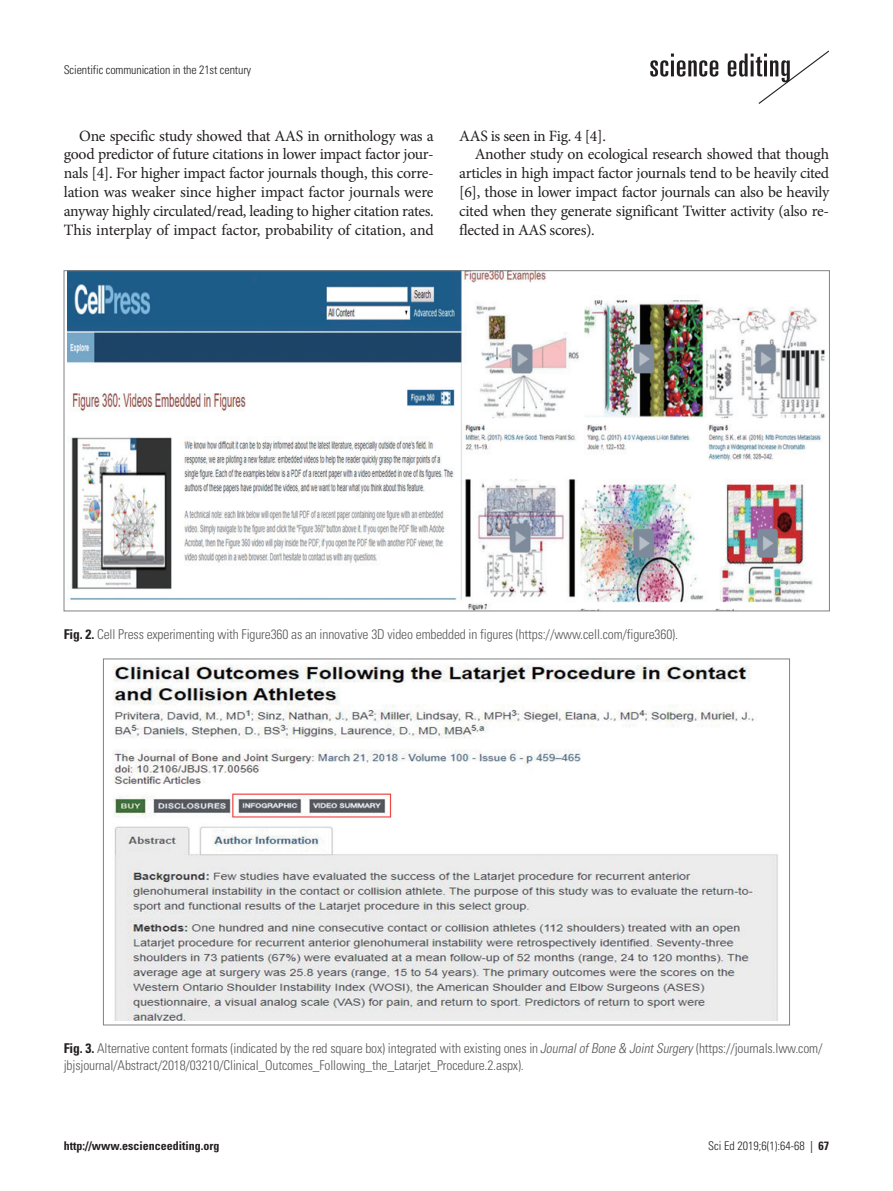
<style>
.page{position:relative;width:893px;height:1191px;background:#fff}
.page>*{position:absolute;margin:0;border:0;box-sizing:border-box;transform-origin:0 0}
.t1{font:15.75px/18.9px "Minion Pro";letter-spacing:-.02em;color:#231f20;text-align:justify}
.t2{font:300 condensed 13.5px/16.2px "Univers LT Std";letter-spacing:-.01em;color:#57585a}
.t3{font:300 condensed 12px "Univers LT Std";letter-spacing:-.01em;color:#231f20}
.t4{font:700 condensed 12px "Univers LT Std";color:#231f20}
.s1{font-weight:700;color:#231f20}
.s2{font-style:italic}
.s3{font-weight:400}
.s4{font-weight:700}
</style>
<div class="page">
<svg style="left:650px;top:50px;width:179px;height:54px"></svg>
<img style="left:67px;top:272px;width:758px;height:337px">
<img style="left:113px;top:662px;width:665px;height:358px">
<p class="t3" style="left:64px;top:62px;width:189px">Scientific communication in the 21st century</p>
<p class="t1" style="left:64px;top:126px;width:372px;text-indent:15px">One specific study showed that AAS in ornithology was a good predictor of future citations in lower impact factor jour&shy;nals [4]. For higher impact factor journals though, this corre&shy;lation was weaker since higher impact factor journals were anyway highly circulated/read, leading to higher citation rates.<br>This interplay of impact factor, probability of citation, and</p>
<p class="t1" style="left:459px;top:126px;width:148px">AAS is seen in Fig. 4 [4].</p>
<p class="t1" style="left:475px;top:145px;width:356px">Another study on ecological research showed that though</p>
<p class="t1" style="left:459px;top:164px;width:371px">articles in high impact factor journals tend to be heavily cited</p>
<p class="t1" style="left:459px;top:183px;width:371px">[6], those in lower impact factor journals can also be heavily</p>
<p class="t1" style="left:459px;top:202px;width:371px">cited when they generate significant Twitter activity (also re-</p>
<p class="t1" style="left:459px;top:221px;width:137px">flected in AAS scores).</p>
<p class="t2" style="left:64px;top:626px;width:616px"><span class="s1">Fig. 2.</span> Cell Press experimenting with Figure360 as an innovative 3D video embedded in figures (https://www.cell.com/figure360).</p>
<p class="t2" style="left:64px;top:1040px;width:760px"><span class="s1">Fig. 3.</span> Alternative content formats (indicated by the red square box) integrated with existing ones in <span class="s2">JournalofBone &amp; JointSurgery</span> (https://journals.lww.com/ jbjsjournal/Abstract/2018/03210/Clinical_Outcomes_Following_the_Latarjet_Procedure.2.aspx).</p>
<p class="t4" style="left:64px;top:1138px;width:157px">http://www.escienceediting.org</p>
<p class="t3" style="left:708px;top:1138px;width:122px">Sci Ed 2019;6(1):64-68 <span class="s3">|</span> <span class="s4">67</span></p>
</div>
